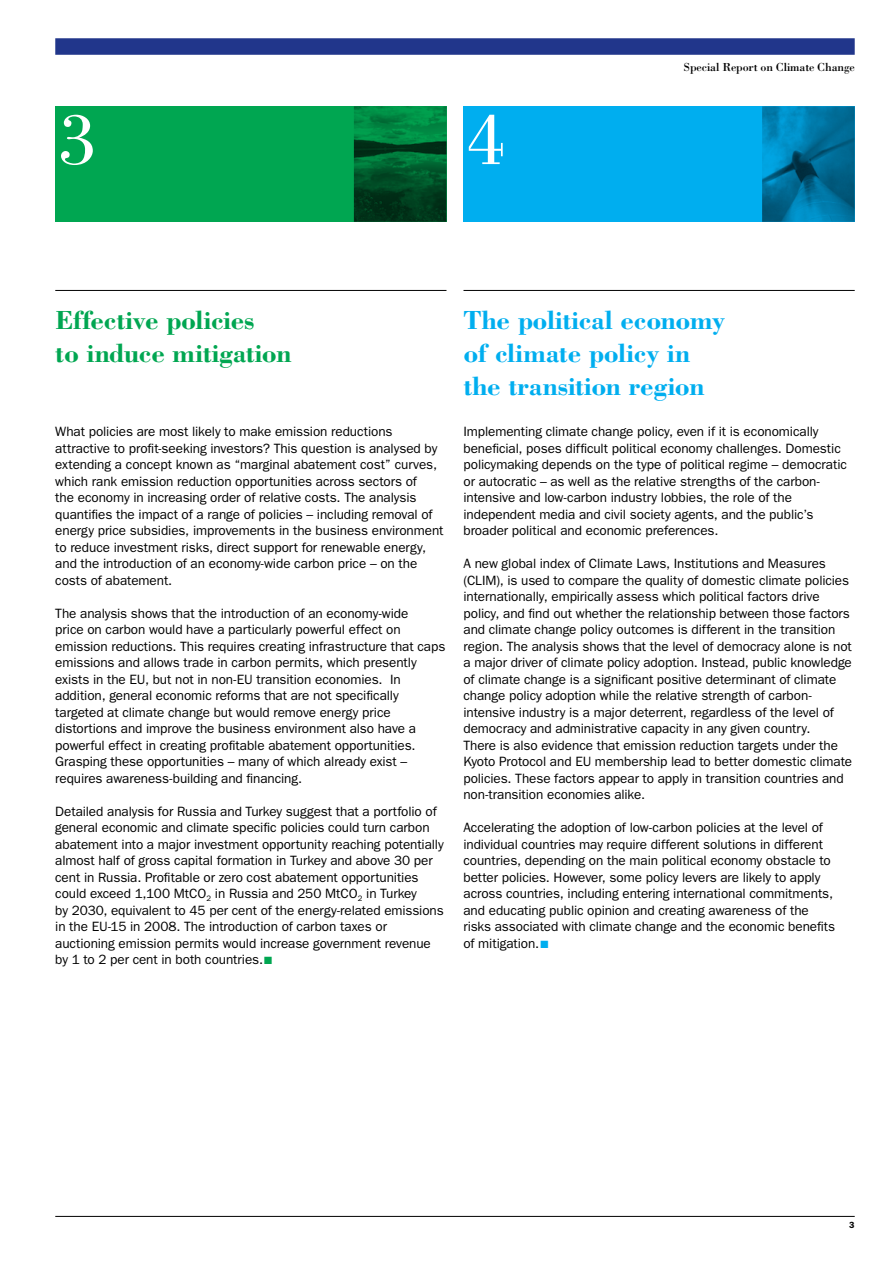
<style>
.page{position:relative;width:893px;height:1263px;background:#fff}
.page>*{position:absolute;margin:0;border:0;box-sizing:border-box;transform-origin:0 0}
.t1{font:75px "Bodoni Std";color:#fff}
.t2{font:700 27px/33px "Bodoni Std";letter-spacing:-.01em;color:#00aeef}
.t3{font:700 27px/33px "Bodoni Std";letter-spacing:-.015em;color:#00a651}
.t4{font:13.5px/16.5px "ITC Franklin Gothic Std";letter-spacing:-.005em;color:#000}
.t5{font:12px "Bodoni Std";letter-spacing:-.01em;color:#000}
.t6{font:600 9px "ITC Franklin Gothic Std";color:#000}
.s1{color:#00a651}
.s2{color:#00aeef}
</style>
<div class="page">
<div style="left:55px;top:106px;width:391px;height:116px;background:#00a651"></div>
<img style="left:354px;top:106px;width:92px;height:116px">
<div style="left:463px;top:106px;width:392px;height:116px;background:#00aeef"></div>
<img style="left:762px;top:106px;width:93px;height:116px">
<hr style="left:463px;top:290px;width:392px;height:1px;background:#000">
<hr style="left:55px;top:290px;width:391px;height:1px;background:#000">
<hr style="left:55px;top:1216px;width:800px;height:1px;background:#000">
<div style="left:55px;top:38px;width:800px;height:17px;background:#21368b"></div>
<h1 class="t1" style="left:59px;top:98px;width:39px">3</h1>
<h1 class="t1" style="left:467px;top:98px;width:39px">4</h1>
<p class="t5" style="left:683px;top:60px;width:173px">Special Report on Climate Change</p>
<h2 class="t3" style="left:55px;top:303px;width:238px">Effective policies<br>to induce mitigation</h2>
<p class="t4" style="left:55px;top:424px;width:390px">What policies are most likely to make emission reductions attractive to profit-seeking investors? This question is analysed by extending a concept known as “marginal abatement cost” curves, which rank emission reduction opportunities across sectors of<br>the economy in increasing order of relative costs. The analysis quantifies the impact of a range of policies – including removal of energy price subsidies, improvements in the business environment to reduce investment risks, direct support for renewable energy, and the introduction of an economy-wide carbon price – on the costs of abatement.</p>
<p class="t4" style="left:55px;top:605px;width:392px">The analysis shows that the introduction of an economy-wide<br>price on carbon would have a particularly powerful effect on emission reductions. This requires creating infrastructure that caps emissions and allows trade in carbon permits, which presently exists in the EU, but not in non-EU transition economies. In addition, general economic reforms that are not specifically targeted at climate change but would remove energy price distortions and improve the business environment also have a powerful effect in creating profitable abatement opportunities.<br>Grasping these opportunities – many of which already exist – requires awareness-building and financing.</p>
<p class="t4" style="left:55px;top:803px;width:390px">Detailed analysis for Russia and Turkey suggest that a portfolio of general economic and climate specific policies could turn carbon abatement into a major investment opportunity reaching potentially almost half of gross capital formation in Turkey and above 30 per cent in Russia. Profitable or zero cost abatement opportunities could exceed 1,100 MtCO<sub>2</sub> in Russia and 250 MtCO<sub>2</sub> in Turkey<br>by 2030, equivalent to 45 per cent of the energy-related emissions in the EU-15 in 2008. The introduction of carbon taxes or auctioning emission permits would increase government revenue by 1 to 2 per cent in both countries.<span class="s1">■</span></p>
<h2 class="t2" style="left:463px;top:303px;width:263px">The political economy of climate policy in the transition region</h2>
<p class="t4" style="left:463px;top:424px;width:385px">Implementing climate change policy, even if it is economically beneficial, poses difficult political economy challenges. Domestic policymaking depends on the type of political regime – democratic or autocratic – as well as the relative strengths of the carbon&shy;intensive and low-carbon industry lobbies, the role of the independent media and civil society agents, and the public’s broader political and economic preferences.</p>
<p class="t4" style="left:463px;top:556px;width:390px">A new global index of Climate Laws, Institutions and Measures (CLIM), is used to compare the quality of domestic climate policies internationally, empirically assess which political factors drive policy, and find out whether the relationship between those factors and climate change policy outcomes is different in the transition region. The analysis shows that the level of democracy alone is not a major driver of climate policy adoption. Instead, public knowledge of climate change is a significant positive determinant of climate change policy adoption while the relative strength of carbon&shy;intensive industry is a major deterrent, regardless of the level of democracy and administrative capacity in any given country.<br>There is also evidence that emission reduction targets under the Kyoto Protocol and EU membership lead to better domestic climate policies. These factors appear to apply in transition countries and non-transition economies alike.</p>
<p class="t4" style="left:463px;top:819px;width:373px">Accelerating the adoption of low-carbon policies at the level of individual countries may require different solutions in different countries, depending on the main political economy obstacle to better policies. However, some policy levers are likely to apply across countries, including entering international commitments, and educating public opinion and creating awareness of the risks associated with climate change and the economic benefits of mitigation.<span class="s2">■</span></p>
<p class="t6" style="left:849px;top:1220px;width:7px">3</p>
</div>
